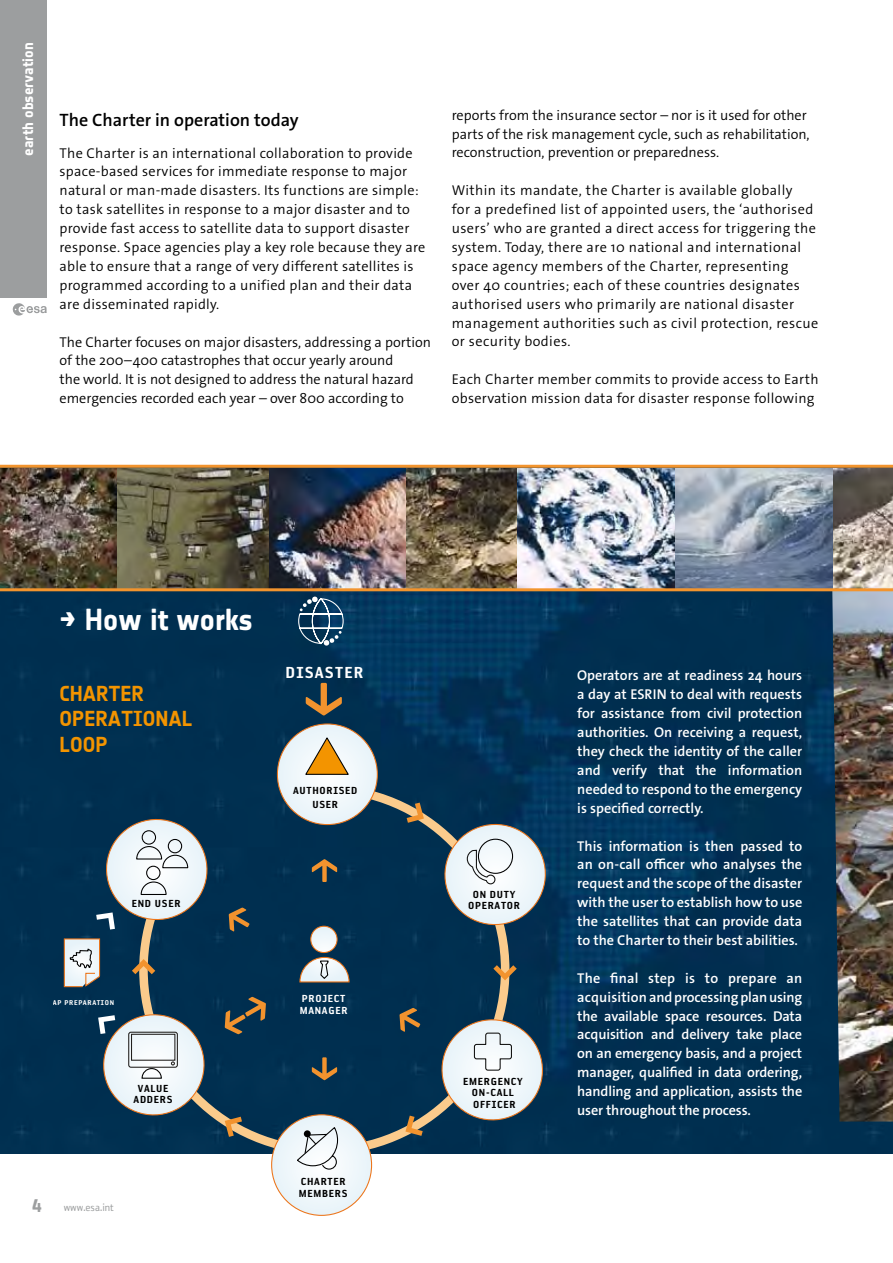
<style>
.page{position:relative;width:893px;height:1263px;background:#fff}
.page>*{position:absolute;margin:0;border:0;box-sizing:border-box;transform-origin:0 0}
._05_BUL_HIGHLIGHT_BO{font:700 30px "Notes Esa";letter-spacing:-.005em;color:#fff}
.t1{font:21.3px/25.7px "Notes Style Bold Tf";color:#f39400}
.t2{font:18.3px "Reykjavik One OT C Gauge";letter-spacing:.06em;color:#fff}
._04_BUL_PARAGRAPH_Ti{font:600 18px "The Sans Os F";color:#000}
.t3{font:15px "Notes Style Bold Tf";color:#fff}
._03_BUL_ARTICLE_txt{font:300 14.25px/18.9px "The Sans Os F";letter-spacing:.02em;color:#000}
._05_BUL_HIGHLIGHT_BO-2{font:600 14.25px/18.9px "The Sans Os F";color:#fff;text-align:justify}
._03_BUL_ARTICLE_txt-2{font:300 14.25px/18.9px "The Sans Os F";color:#000}
.t4{font:12px "Reykjavik One OT A Gauge";color:#9c9e9f}
.t5{font:11.7px/11.7px "Reykjavik One OT C Gauge";letter-spacing:.06em;color:#000;text-align:center}
.t6{font:11.7px/11.7px "Reykjavik One OT C Gauge";letter-spacing:.06em;color:#fff}
.t7{font:7.95px "Reykjavik One OT C Gauge";letter-spacing:.085em;color:#fff}
.s1{font-family:"Notes Esa";font-weight:700;font-size:18px}
</style>
<div class="page">
<div style="left:0;top:0;width:47px;height:298px;background:#9c9e9f"></div>
<svg style="left:12px;top:303px;width:35px;height:13px"></svg>
<img style="left:0;top:591px;width:893px;height:562px">
<img style="left:831px;top:591px;width:62px;height:530px">
<img style="left:0;top:468px;width:117px;height:120px">
<img style="left:117px;top:468px;width:152px;height:120px">
<img style="left:269px;top:468px;width:138px;height:120px">
<svg style="left:407px;top:468px;width:111px;height:120px;background:#6a5c47"></svg>
<img style="left:675px;top:468px;width:158px;height:120px">
<svg style="left:833px;top:468px;width:60px;height:120px;background:#90867c"></svg>
<img style="left:518px;top:468px;width:157px;height:120px">
<div style="left:135px;top:780px;width:379px;height:378px;background:#002f50"></div>
<svg style="left:277px;top:724px;width:100px;height:100px"></svg>
<div style="left:272px;top:1115px;width:100px;height:100px;background:#edf6fa;border-radius:50px"></div>
<svg style="left:304px;top:736px;width:46px;height:39px"></svg>
<svg style="left:306px;top:683px;width:36px;height:33px"></svg>
<svg style="left:312px;top:859px;width:25px;height:23px"></svg>
<svg style="left:229px;top:907px;width:21px;height:25px"></svg>
<svg style="left:225px;top:997px;width:41px;height:37px;background:#424a46"></svg>
<svg style="left:312px;top:1057px;width:25px;height:23px"></svg>
<svg style="left:399px;top:1008px;width:21px;height:24px"></svg>
<svg style="left:63px;top:938px;width:38px;height:50px"></svg>
<svg style="left:438px;top:817px;width:114px;height:115px"></svg>
<svg style="left:434px;top:1013px;width:117px;height:115px"></svg>
<svg style="left:297px;top:1127px;width:42px;height:43px"></svg>
<svg style="left:132px;top:959px;width:23px;height:15px"></svg>
<svg style="left:225px;top:1117px;width:17px;height:20px"></svg>
<svg style="left:405px;top:1115px;width:18px;height:21px"></svg>
<svg style="left:493px;top:965px;width:24px;height:15px"></svg>
<svg style="left:407px;top:802px;width:17px;height:21px"></svg>
<svg style="left:299px;top:925px;width:51px;height:58px"></svg>
<svg style="left:96px;top:811px;width:119px;height:118px"></svg>
<svg style="left:298px;top:596px;width:46px;height:50px;background:#385f7c"></svg>
<svg style="left:97px;top:1007px;width:114px;height:115px"></svg>
<hr style="left:0;top:588px;width:893px;height:3px;background:#f2942e">
<hr style="left:0;top:465px;width:893px;height:3px;background:#f2942e">
<p class="t3" style="left:19px;top:156px;width:115px;rotate:-90deg">earth observation</p>
<p class="_04_BUL_PARAGRAPH_Ti" style="left:60px;top:108px;width:241px">The Charter in operation today</p>
<p class="_03_BUL_ARTICLE_txt" style="left:60px;top:143px;width:367px">The Charter is an international collaboration to provide space-based services for immediate response to major natural or man-made disasters. Its functions are simple: to task satellites in response to a major disaster and to provide fast access to satellite data to support disaster response. Space agencies play a key role because they are able to ensure that a range of very different satellites is programmed according to a unified plan and their data are disseminated rapidly.</p>
<p class="_03_BUL_ARTICLE_txt-2" style="left:60px;top:332px;width:373px">The Charter focuses on major disasters, addressing a portion of the 200–400 catastrophes that occur yearly around<br>the world. It is not designed to address the natural hazard emergencies recorded each year – over 800 according to</p>
<p class="_03_BUL_ARTICLE_txt-2" style="left:452px;top:105px;width:359px">reports from the insurance sector – nor is it used for other parts of the risk management cycle, such as rehabilitation, reconstruction, prevention or preparedness.</p>
<p class="_03_BUL_ARTICLE_txt" style="left:452px;top:181px;width:368px">Within its mandate, the Charter is available globally<br>for a predefined list of appointed users, the ‘authorised users’ who are granted a direct access for triggering the system. Today, there are 10 national and international space agency members of the Charter, representing over 40 countries; each of these countries designates authorised users who primarily are national disaster management authorities such as civil protection, rescue or security bodies.</p>
<p class="_03_BUL_ARTICLE_txt" style="left:452px;top:370px;width:368px">Each Charter member commits to provide access to Earth observation mission data for disaster response following</p>
<p class="_05_BUL_HIGHLIGHT_BO" style="left:60px;top:602px;width:195px">→ How it works</p>
<p class="t1" style="left:60px;top:680px;width:135px">CHARTER<br>OPERATIONAL<br>LOOP</p>
<p class="t2" style="left:285px;top:662px;width:79px">DISASTER</p>
<p class="t5" style="left:293px;top:783px;width:66px;line-height:14.1px">AUTHORISED<br>USER</p>
<p class="t5" style="left:132px;top:897px;width:50px">END USER</p>
<p class="t7" style="left:47px;top:998px;width:69px">MAP PREPARATION</p>
<p class="t5" style="left:134px;top:1082px;width:41px">VALUE<br>ADDERS</p>
<p class="t4" style="left:33px;top:1202px;width:83px"><span class="s1">4</span> www.esa.int</p>
<p class="t6" style="left:300px;top:993px;width:49px">PROJECT<br>MANAGER</p>
<p class="t5" style="left:299px;top:1176px;width:50px;text-align:left">CHARTER<br>MEMBERS</p>
<p class="t5" style="left:468px;top:888px;width:53px">ON DUTY<br>OPERATOR</p>
<p class="t5" style="left:463px;top:1075px;width:61px">EMERGENCY<br>ON-CALL<br>OFFICER</p>
<p class="_05_BUL_HIGHLIGHT_BO-2" style="left:577px;top:666px;width:227px">Operators are at readiness 24 hours a day at ESRIN to deal with requests for assistance from civil protection authorities. On receiving a request, they check the identity of the caller and verify that the information needed to respond to the emergency is specified correctly.</p>
<p class="_05_BUL_HIGHLIGHT_BO-2" style="left:577px;top:836px;width:227px">This information is then passed to an on-call officer who analyses the request and the scope of the disaster with the user to establish how to use the satellites that can provide data to the Charter to their best abilities.</p>
<p class="_05_BUL_HIGHLIGHT_BO-2" style="left:577px;top:969px;width:227px">The final step is to prepare an acquisition and processing plan using the available space resources. Data acquisition and delivery take place on an emergency basis, and a project manager, qualified in data ordering, handling and application, assists the user throughout the process.</p>
</div>
